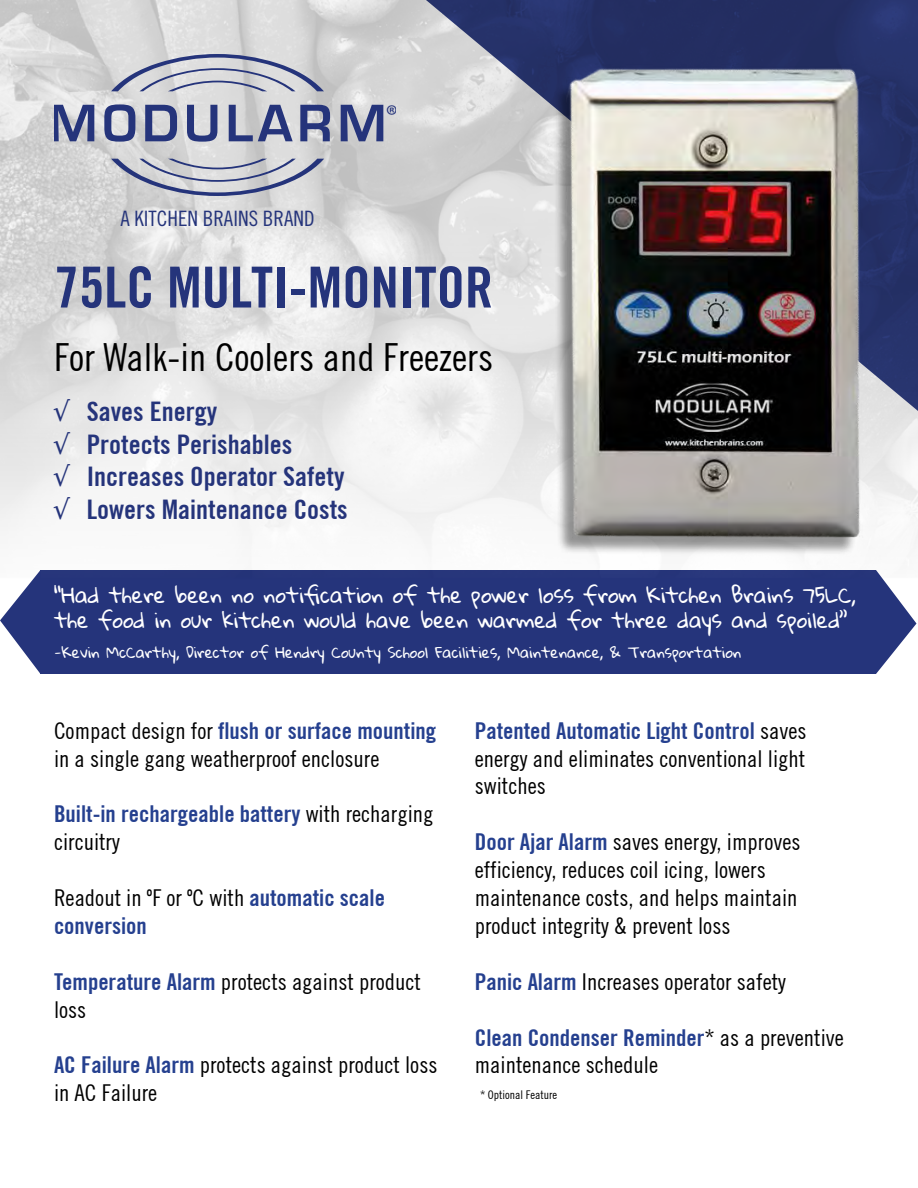
<style>
.page{position:relative;width:918px;height:1188px;background:#fff}
.page>*{position:absolute;margin:0;border:0;box-sizing:border-box;transform-origin:0 0}
.t1{font:700 condensed 56.55px "Trade Gothic No.20";color:#25347b}
.t2{font:condensed 38.85px "Trade Gothic No.18";color:#000}
.t3{font:28.8px "Myriad Pro";color:#25347b}
.t4{font:700 condensed 27px/32.4px "Trade Gothic No.20";color:#25347b}
.t5{font:condensed 23.25px/27.9px "Trade Gothic No.18";color:#000}
.t6{font:700 condensed 23.25px "Trade Gothic No.20";color:#25408f}
.t7{font:condensed 21.15px "Trade Gothic No.18";color:#25347b}
.t8{font:21px/25.2px "Gloria Hallelujah";color:#fff}
.t9{font:15px "Gloria Hallelujah";color:#fff}
.t10{font:condensed 12px "Trade Gothic No.18";color:#000}
.s1{font-family:"Trade Gothic No.18";font-weight:400;color:#000}
.s2{font-family:"Trade Gothic No.20";font-weight:700;color:#25408f}
</style>
<div class="page">
<img style="left:0;top:0;width:917px;height:674px">
<svg style="left:426px;top:0;width:492px;height:411px;background:#a7aabb"></svg>
<svg style="left:876px;top:594px;width:40px;height:80px"></svg>
<img style="left:512px;top:26px;width:406px;height:568px">
<svg style="left:111px;top:54px;width:213px;height:37px;background:#b9bcc8"></svg>
<svg style="left:111px;top:159px;width:213px;height:37px;background:#b7bac6"></svg>
<svg style="left:54px;top:105px;width:40px;height:36px"></svg>
<svg style="left:104px;top:104px;width:31px;height:38px"></svg>
<svg style="left:145px;top:105px;width:32px;height:36px"></svg>
<svg style="left:187px;top:105px;width:30px;height:37px"></svg>
<svg style="left:229px;top:105px;width:64px;height:36px;background:#8e94b0"></svg>
<svg style="left:300px;top:105px;width:30px;height:36px"></svg>
<svg style="left:341px;top:105px;width:42px;height:36px;background:#6b749e"></svg>
<svg style="left:0;top:570px;width:40px;height:104px"></svg>
<p class="t7" style="left:120px;top:205px;width:196px">A KITCHEN BRAINS BRAND</p>
<p class="t3" style="left:386px;top:97px;width:14px">®</p>
<h1 class="t1" style="left:54px;top:253px;width:441px">75LC MULTI-MONITOR</h1>
<h2 class="t2" style="left:54px;top:334px;width:441px">For Walk-in Coolers and Freezers</h2>
<p class="t4" style="left:54px;top:395px;width:295px">√ Saves Energy<br>√ Protects Perishables<br>√ Increases Operator Safety √ Lowers Maintenance Costs</p>
<p class="t8" style="left:54px;top:583px;width:804px">“Had there been no notification of the power loss from Kitchen Brains 75LC, the food in our kitchen would have been warmed for three days and spoiled”</p>
<p class="t9" style="left:54px;top:644px;width:689px">-Kevin McCarthy, Director of Hendry County School Facilities, Maintenance, &amp; Transportation</p>
<p class="t6" style="left:54px;top:716px;width:384px"><span class="s1">Compact design for</span> flush or surface mounting</p>
<p class="t5" style="left:54px;top:744px;width:327px">in a single gang weatherproof enclosure</p>
<p class="t6" style="left:54px;top:800px;width:381px">Built-in rechargeable battery <span class="s1">with recharging</span></p>
<p class="t5" style="left:54px;top:828px;width:67px">circuitry</p>
<p class="t5" style="left:54px;top:884px;width:333px">Readout in ºF or ºC with <span class="s2">automatic scale</span></p>
<p class="t6" style="left:54px;top:912px;width:94px">conversion</p>
<p class="t5" style="left:54px;top:967px;width:369px"><span class="s2">Temperature Alarm</span> protects against product loss</p>
<p class="t5" style="left:54px;top:1051px;width:385px"><span class="s2">AC Failure Alarm</span> protects against product loss in AC Failure</p>
<p class="t6" style="left:475px;top:716px;width:333px">Patented Automatic Light Control <span class="s1">saves</span></p>
<p class="t5" style="left:475px;top:744px;width:332px">energy and eliminates conventional light switches</p>
<p class="t5" style="left:475px;top:828px;width:327px"><span class="s2">Door Ajar Alarm</span> saves energy, improves efficiency, reduces coil icing, lowers maintenance costs, and helps maintain product integrity &amp; prevent loss</p>
<p class="t5" style="left:475px;top:967px;width:313px"><span class="s2">Panic Alarm</span> Increases operator safety</p>
<p class="t6" style="left:475px;top:1023px;width:371px">Clean Condenser Reminder<span class="s1">* as a preventive</span></p>
<p class="t5" style="left:475px;top:1051px;width:185px">maintenance schedule</p>
<p class="t10" style="left:480px;top:1088px;width:79px">* Optional Feature</p>
</div>
